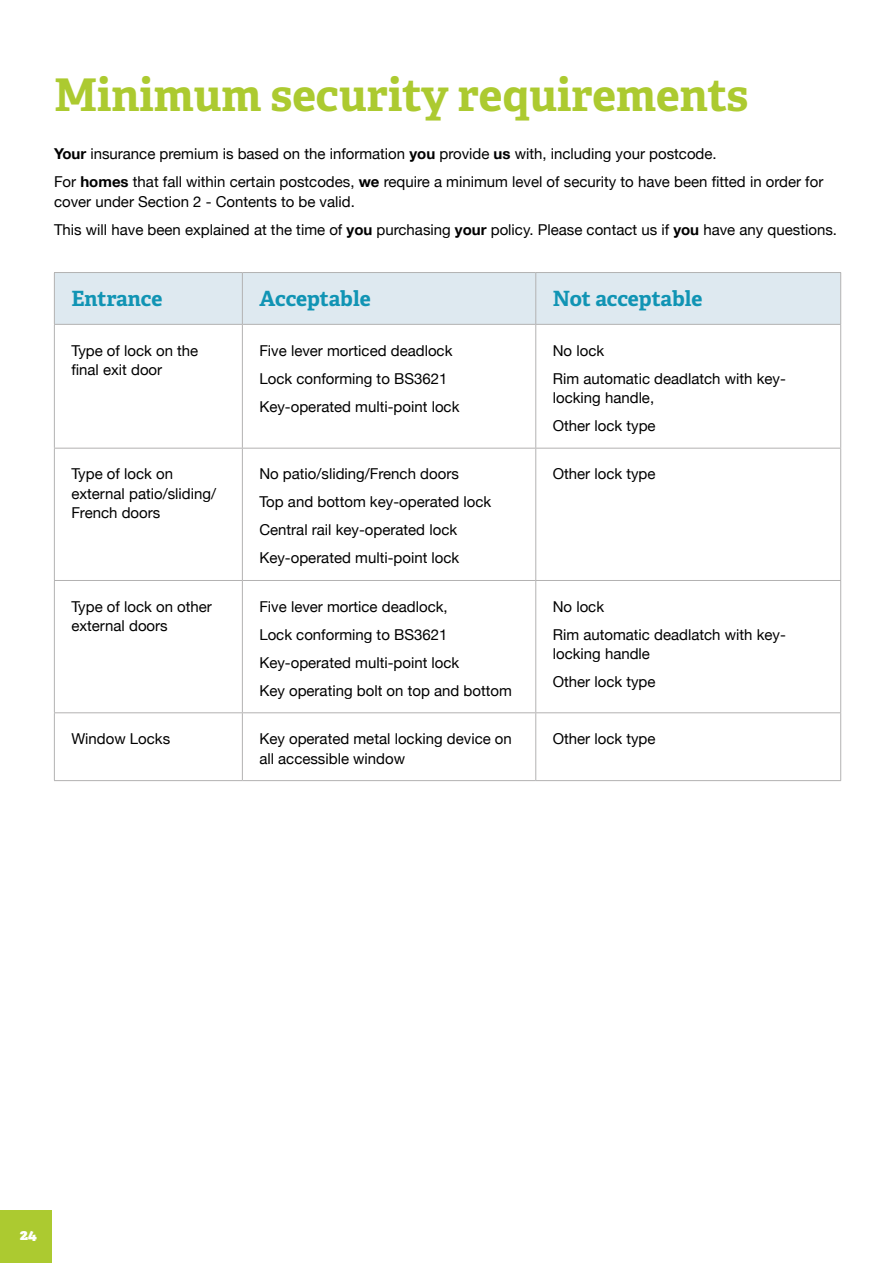
<style>
.page{position:relative;width:893px;height:1263px;background:#fff}
.page>*{position:absolute;margin:0;border:0;box-sizing:border-box;transform-origin:0 0}
.t1{font:700 45px "Adelle";color:#acca30}
.t2{font:700 21px "Adelle";letter-spacing:-.005em;color:#1194b4}
.t3{font:15px/28px "Helvetica Neue";color:#000}
.t4{font:800 15px "Adelle";color:#fff}
.s1{font-weight:700}
</style>
<div class="page">
<div style="left:0;top:1211px;width:51px;height:52px;background:#acca30"></div>
<div style="left:55px;top:273px;width:785px;height:51px;background:#dee9f0"></div>
<hr style="left:54px;top:272px;width:188px;height:1px;background:#b3b2b2">
<hr style="left:54px;top:273px;width:1px;height:51px;background:#b3b2b2">
<hr style="left:242px;top:272px;width:294px;height:1px;background:#b3b2b2">
<hr style="left:242px;top:273px;width:1px;height:51px;background:#b3b2b2">
<hr style="left:536px;top:272px;width:305px;height:1px;background:#b3b2b2">
<hr style="left:535px;top:273px;width:1px;height:51px;background:#b3b2b2">
<hr style="left:840px;top:273px;width:1px;height:51px;background:#b3b2b2">
<hr style="left:54px;top:324px;width:188px;height:1px;background:#b3b2b2">
<hr style="left:54px;top:325px;width:1px;height:123px;background:#b3b2b2">
<hr style="left:242px;top:324px;width:294px;height:1px;background:#b3b2b2">
<hr style="left:242px;top:325px;width:1px;height:123px;background:#b3b2b2">
<hr style="left:536px;top:324px;width:305px;height:1px;background:#b3b2b2">
<hr style="left:535px;top:325px;width:1px;height:123px;background:#b3b2b2">
<hr style="left:840px;top:325px;width:1px;height:123px;background:#b3b2b2">
<hr style="left:54px;top:448px;width:1px;height:132px;background:#b3b2b2">
<hr style="left:242px;top:448px;width:1px;height:132px;background:#b3b2b2">
<hr style="left:535px;top:448px;width:1px;height:132px;background:#b3b2b2">
<hr style="left:840px;top:448px;width:1px;height:132px;background:#b3b2b2">
<hr style="left:54px;top:581px;width:1px;height:131px;background:#b3b2b2">
<hr style="left:242px;top:581px;width:1px;height:131px;background:#b3b2b2">
<hr style="left:535px;top:581px;width:1px;height:131px;background:#b3b2b2">
<hr style="left:840px;top:581px;width:1px;height:131px;background:#b3b2b2">
<hr style="left:54px;top:713px;width:1px;height:67px;background:#b3b2b2">
<hr style="left:242px;top:713px;width:1px;height:67px;background:#b3b2b2">
<hr style="left:535px;top:713px;width:1px;height:67px;background:#b3b2b2">
<hr style="left:840px;top:713px;width:1px;height:67px;background:#b3b2b2">
<hr style="left:54px;top:448px;width:188px;height:1px;background:#b3b2b2">
<hr style="left:242px;top:448px;width:294px;height:1px;background:#b3b2b2">
<hr style="left:54px;top:580px;width:188px;height:1px;background:#b3b2b2">
<hr style="left:242px;top:580px;width:294px;height:1px;background:#b3b2b2">
<hr style="left:54px;top:712px;width:188px;height:1px;background:#b3b2b2">
<hr style="left:242px;top:712px;width:294px;height:1px;background:#b3b2b2">
<hr style="left:54px;top:780px;width:188px;height:1px;background:#b3b2b2">
<hr style="left:242px;top:780px;width:294px;height:1px;background:#b3b2b2">
<hr style="left:536px;top:448px;width:305px;height:1px;background:#b3b2b2">
<hr style="left:536px;top:580px;width:305px;height:1px;background:#b3b2b2">
<hr style="left:536px;top:712px;width:305px;height:1px;background:#b3b2b2">
<hr style="left:536px;top:780px;width:305px;height:1px;background:#b3b2b2">
<h1 class="t1" style="left:54px;top:66px;width:696px">Minimum security requirements</h1>
<p class="t3" style="left:54px;top:141px;width:771px"><span class="s1">Your</span> insurance premium is based on the information <span class="s1">you</span> provide <span class="s1">us</span> with, including your postcode.<br>For <span class="s1">homes</span> that fall within certain postcodes, <span class="s1">we</span> require a minimum level of security to have been fitted in order for</p>
<p class="t3" style="left:54px;top:188px;width:784px">cover under Section 2 - Contents to be valid.<br>This will have been explained at the time of <span class="s1">you</span> purchasing <span class="s1">your</span> policy. Please contact us if <span class="s1">you</span> have any questions.</p>
<h2 class="t2" style="left:71px;top:285px;width:92px">Entrance</h2>
<h2 class="t2" style="left:259px;top:285px;width:113px">Acceptable</h2>
<h2 class="t2" style="left:553px;top:285px;width:151px">Not acceptable</h2>
<p class="t3" style="left:71px;top:341px;width:128px;line-height:19.5px">Type of lock on the final exit door</p>
<p class="t3" style="left:259px;top:337px;width:202px">Five lever morticed deadlock<br>Lock conforming to BS3621<br>Key-operated multi-point lock</p>
<p class="t3" style="left:553px;top:337px;width:235px">No lock<br>Rim automatic deadlatch with key-</p>
<p class="t3" style="left:553px;top:385px;width:104px">locking handle,<br>Other lock type</p>
<p class="t3" style="left:71px;top:465px;width:146px;line-height:19.5px">Type of lock on external patio/sliding/<br>French doors</p>
<p class="t3" style="left:259px;top:461px;width:234px">No patio/sliding/French doors<br>Top and bottom key-operated lock<br>Central rail key-operated lock<br>Key-operated multi-point lock</p>
<p class="t3" style="left:553px;top:461px;width:104px">Other lock type</p>
<p class="t3" style="left:71px;top:597px;width:142px;line-height:19.5px">Type of lock on other external doors</p>
<p class="t3" style="left:259px;top:593px;width:254px">Five lever mortice deadlock,<br>Lock conforming to BS3621<br>Key-operated multi-point lock<br>Key operating bolt on top and bottom</p>
<p class="t3" style="left:553px;top:593px;width:235px">No lock<br>Rim automatic deadlatch with key-</p>
<p class="t3" style="left:553px;top:641px;width:104px">locking handle<br>Other lock type</p>
<p class="t3" style="left:71px;top:726px;width:100px">Window Locks</p>
<p class="t3" style="left:259px;top:730px;width:254px;line-height:19.5px">Key operated metal locking device on all accessible window</p>
<p class="t3" style="left:553px;top:726px;width:104px">Other lock type</p>
<p class="t4" style="left:20px;top:1225px;width:19px">24</p>
</div>
